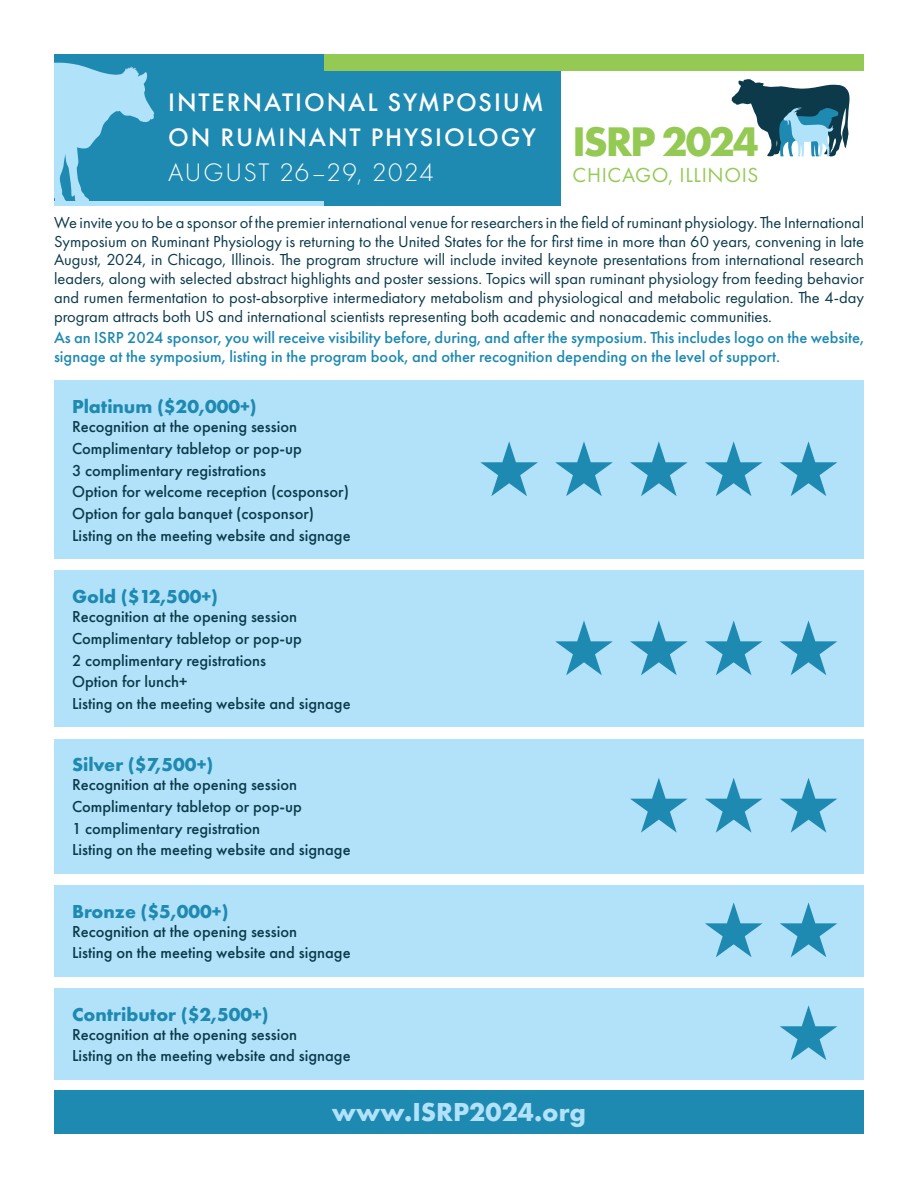
<style>
.page{position:relative;width:918px;height:1188px;background:#fff}
.page>*{position:absolute;margin:0;border:0;box-sizing:border-box;transform-origin:0 0}
.t1{font:700 42.9px "Futura PT";letter-spacing:-.05em;color:#94ca54}
.t2{font:700 27px "Futura PT";color:#b1e2f9}
.t3{font:500 26.25px/34.7px "Futura PT";letter-spacing:.07em;color:#fff}
.t4{font:300 26.25px "Futura PT";letter-spacing:.06em;color:#fff}
.t5{font:21.15px "Futura PT";letter-spacing:.03em;color:#94ca54}
.t6{font:700 19.5px "Futura PT";color:#1e89b1}
.t7{font:16.5px/18.8px "Futura PT";color:#0b3a4b;text-align:justify}
.t8{font:500 16.5px/21.8px "Futura PT";color:#0b3a4b}
.t9{font:500 16.5px/18.8px "Futura PT";color:#1e89b1}
</style>
<div class="page">
<div style="left:54px;top:380px;width:810px;height:179px;background:#b1e2f9"></div>
<div style="left:54px;top:570px;width:810px;height:157px;background:#b1e2f9"></div>
<div style="left:54px;top:739px;width:810px;height:134px;background:#b1e2f9"></div>
<div style="left:54px;top:885px;width:810px;height:91px;background:#b1e2f9"></div>
<div style="left:54px;top:988px;width:810px;height:91px;background:#b1e2f9"></div>
<div style="left:54px;top:54px;width:506px;height:152px;background:#1e89b1"></div>
<svg style="left:54px;top:62px;width:101px;height:139px"></svg>
<div style="left:324px;top:54px;width:540px;height:17px;background:#94ca54"></div>
<div style="left:54px;top:201px;width:270px;height:5px;background:#b0e2f9"></div>
<svg style="left:731px;top:79px;width:119px;height:78px"></svg>
<div style="left:54px;top:1091px;width:810px;height:43px;background:#1e89b1"></div>
<h3 class="t3" style="left:168px;top:85px;width:377px">INTERNATIONAL SYMPOSIUM<br>ON RUMINANT PHYSIOLOGY</h3>
<h3 class="t4" style="left:168px;top:157px;width:267px">AUGUST 26–29, 2024</h3>
<h1 class="t1" style="left:573px;top:114px;width:188px">ISRP 2024</h1>
<p class="t5" style="left:573px;top:162px;width:187px">CHICAGO, ILLINOIS</p>
<p class="t7" style="left:54px;top:213px;width:812px">We invite you to be a sponsor of the premier international venue for researchers in the field of ruminant physiology. The International Symposium on Ruminant Physiology is returning to the United States for the for first time in more than 60 years, convening in late August, 2024, in Chicago, Illinois. The program structure will include invited keynote presentations from international research leaders, along with selected abstract highlights and poster sessions. Topics will span ruminant physiology from feeding behavior and rumen fermentation to post-absorptive intermediatory metabolism and physiological and metabolic regulation. The 4-day program attracts both US and international scientists representing both academic and nonacademic communities.</p>
<p class="t9" style="left:54px;top:328px;width:812px">As an ISRP 2024 sponsor, you will receive visibility before, during, and after the symposium. This includes logo on the website, signage at the symposium, listing in the program book, and other recognition depending on the level of support.</p>
<p class="t6" style="left:72px;top:394px;width:186px">Platinum ($20,000+)</p>
<p class="t8" style="left:72px;top:416px;width:280px">Recognition at the opening session Complimentary tabletop or pop-up<br>3 complimentary registrations<br>Option for welcome reception (cosponsor)<br>Option for gala banquet (cosponsor)<br>Listing on the meeting website and signage</p>
<p class="t6" style="left:72px;top:584px;width:148px">Gold ($12,500+)</p>
<p class="t8" style="left:72px;top:606px;width:280px">Recognition at the opening session<br>Complimentary tabletop or pop-up<br>2 complimentary registrations<br>Option for lunch+<br>Listing on the meeting website and signage</p>
<p class="t6" style="left:72px;top:752px;width:143px">Silver ($7,500+)</p>
<p class="t8" style="left:72px;top:774px;width:280px">Recognition at the opening session Complimentary tabletop or pop-up<br>1 complimentary registration<br>Listing on the meeting website and signage</p>
<p class="t6" style="left:72px;top:899px;width:158px">Bronze ($5,000+)</p>
<p class="t8" style="left:72px;top:920px;width:280px">Recognition at the opening session<br>Listing on the meeting website and signage</p>
<p class="t6" style="left:72px;top:1002px;width:198px">Contributor ($2,500+)</p>
<p class="t8" style="left:72px;top:1023px;width:280px">Recognition at the opening session<br>Listing on the meeting website and signage</p>
<h2 class="t2" style="left:332px;top:1094px;width:256px">www.ISRP2024.org</h2>
</div>
